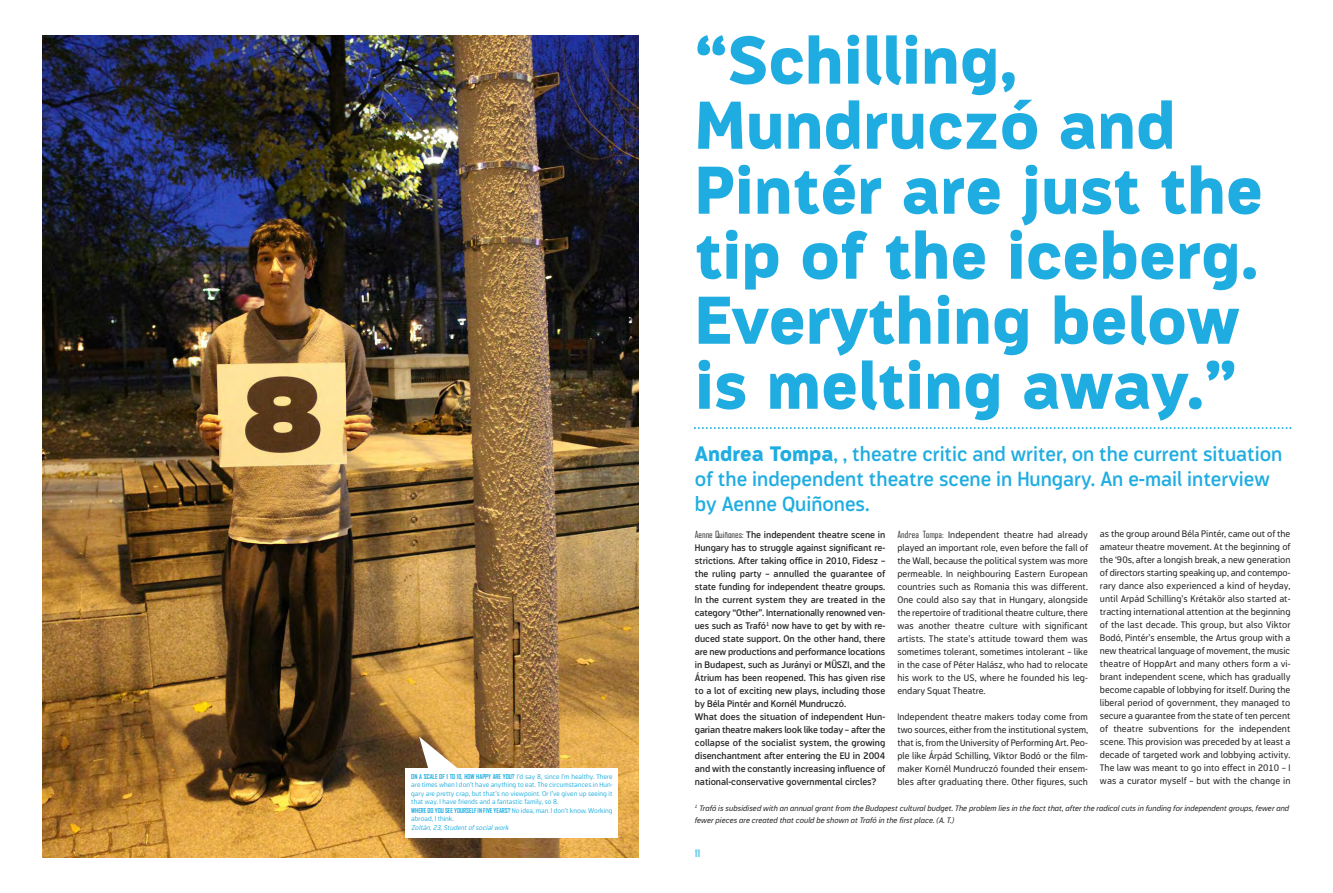
<style>
.page{position:relative;width:1333px;height:893px;background:#fff}
.page>*{position:absolute;margin:0;border:0;box-sizing:border-box;transform-origin:0 0}
.t1{font:800 66px/65px "Modus";color:#1fade1}
.t2{font:600 20.5px/24.7px "Modus";color:#1fade1}
.t3{font:900 10px "Agency FB";color:#78ceed}
.t4{font:9.5px/13px "Modus";letter-spacing:.005em;color:#272627;text-align:justify}
.t5{font:600 9.5px/13px "Modus";letter-spacing:-.005em;color:#272627}
.t6{font:italic 8px/12px "Modus";color:#272627}
.t7{font:300 7px/8.5px "Modus";color:#1fade1;text-align:justify}
.t8{font:italic 300 7px "Modus";color:#1fade1}
.t9{font:700 6.5px "Agency FB";color:#1fade1}
.s1{font-family:"Modus";font-weight:300;font-size:7px}
.s2{font-weight:800}
.s3{font-family:"Agency FB";font-weight:400}
.s4{font-family:"Agency FB"}
</style>
<div class="page">
<svg style="left:693px;top:427px;width:598px;height:2px"></svg>
<img style="left:43px;top:35px;width:595px;height:822px">
<div style="left:405px;top:768px;width:213px;height:70px;background:#fff"></div>
<svg style="left:419px;top:736px;width:39px;height:32px"></svg>
<p class="t9" style="left:411px;top:773px;width:203px">ON A SCALE OF 1 TO 10, HOW HAPPY ARE YOU? <span class="s1">I’d say 8, since I’m healthy. There</span></p>
<p class="t7" style="left:411px;top:781px;width:203px">are times when I don’t have anything to eat. The circumstances in Hun&shy;gary are pretty crap, but that’s no viewpoint. Or I’ve given up seeing it that way. I have friends and a fantastic family, so 8.</p>
<p class="t9" style="left:411px;top:807px;width:203px">WHERE DO YOU SEE YOURSELF IN FIVE YEARS? <span class="s1">No idea, man. I don’t know. Working</span></p>
<p class="t7" style="left:411px;top:815px;width:44px">abroad, I think.</p>
<p class="t8" style="left:411px;top:825px;width:100px">Zoltán,23,Studentof socialwork</p>
<h1 class="t1" style="left:694px;top:33px;width:569px">“Schilling,<br>Mundruczó and<br>Pintér are just the tip of the iceberg.<br>Everything below is melting away.”</h1>
<h2 class="t2" style="left:694px;top:443px;width:589px"><span class="s2">Andrea Tompa</span>, , theatre critic and writer, on the current situation of the independent theatre scene in Hungary. An e-mail interview by Aenne Quiñones.</h2>
<p class="t5" style="left:694px;top:529px;width:192px"><span class="s3">Aenne Quiñones:</span> The independent theatre scene in Hungary has to struggle against significant re&shy;strictions. After taking office in 2010, Fidesz – the ruling party – annulled the guarantee of state funding for independent theatre groups.<br>In the current system they are treated in the category “Other”. Internationally renowned ven&shy;ues such as Trafó<sup>1</sup> now have to get by with re&shy;duced state support. On the other hand, there are new productions and performance locations in Budapest, such as Jurányi or MÜSZI, and the Átrium has been reopened. This has given rise to a lot of exciting new plays, including those by Béla Pintér and Kornél Mundruczó.<br>What does the situation of independent Hun&shy;garian theatre makers look like today – after the collapse of the socialist system, the growing disenchantment after entering the EU in 2004 and with the constantly increasing influence of national-conservative governmental circles?</p>
<p class="t4" style="left:897px;top:529px;width:192px"><span class="s4">Andrea Tompa:</span> Independent theatre had already played an important role, even before the fall of the Wall, because the political system was more permeable. In neighbouring Eastern European countries such as Romania this was different.<br>One could also say that in Hungary, alongside the repertoire of traditional theatre culture, there was another theatre culture with significant artists. The state’s attitude toward them was sometimes tolerant, sometimes intolerant – like in the case of Péter Halász, who had to relocate his work to the US, where he founded his leg&shy;endary Squat Theatre.</p>
<p class="t4" style="left:1099px;top:528px;width:192px">as the group around Béla Pintér, came out of the amateur theatre movement. At the beginning of the ‘90s, after a longish break, a new generation of directors starting speaking up, and contempo&shy;rary dance also experienced a kind of heyday, until Arpád Schilling’s Krétakör also started at&shy;tracting international attention at the beginning of the last decade. This group, but also Viktor Bodó, Pintér’s ensemble, the Artus group with a new theatrical language of movement, the music theatre of HoppArt and many others form a vi&shy;brant independent scene, which has gradually become capable of lobbying for itself. During the liberal period of government, they managed to secure a guarantee from the state of ten percent of theatre subventions for the independent scene. This provision was preceded by at least a decade of targeted work and lobbying activity.<br>The law was meant to go into effect in 2010 – I was a curator myself – but with the change in</p>
<p class="t4" style="left:897px;top:711px;width:192px">Independent theatre makers today come from two sources, either from the institutional system, that is, from the University of Performing Art. Peo&shy;ple like Árpád Schilling, Viktor Bodó or the film&shy;maker Kornél Mundruczó founded their ensem&shy;bles after graduating there. Other figures, such</p>
<p class="t6" style="left:694px;top:803px;width:596px"><sup>1</sup> Trafó is subsidised with an annual grant from the Budapest cultural budget. The problem lies in the fact that, after the radical cuts in funding for independent groups, fewer and fewer pieces are created that could be shown at Trafó in the first place. (A. T.)</p>
<p class="t3" style="left:694px;top:847px;width:7px">11</p>
</div>
